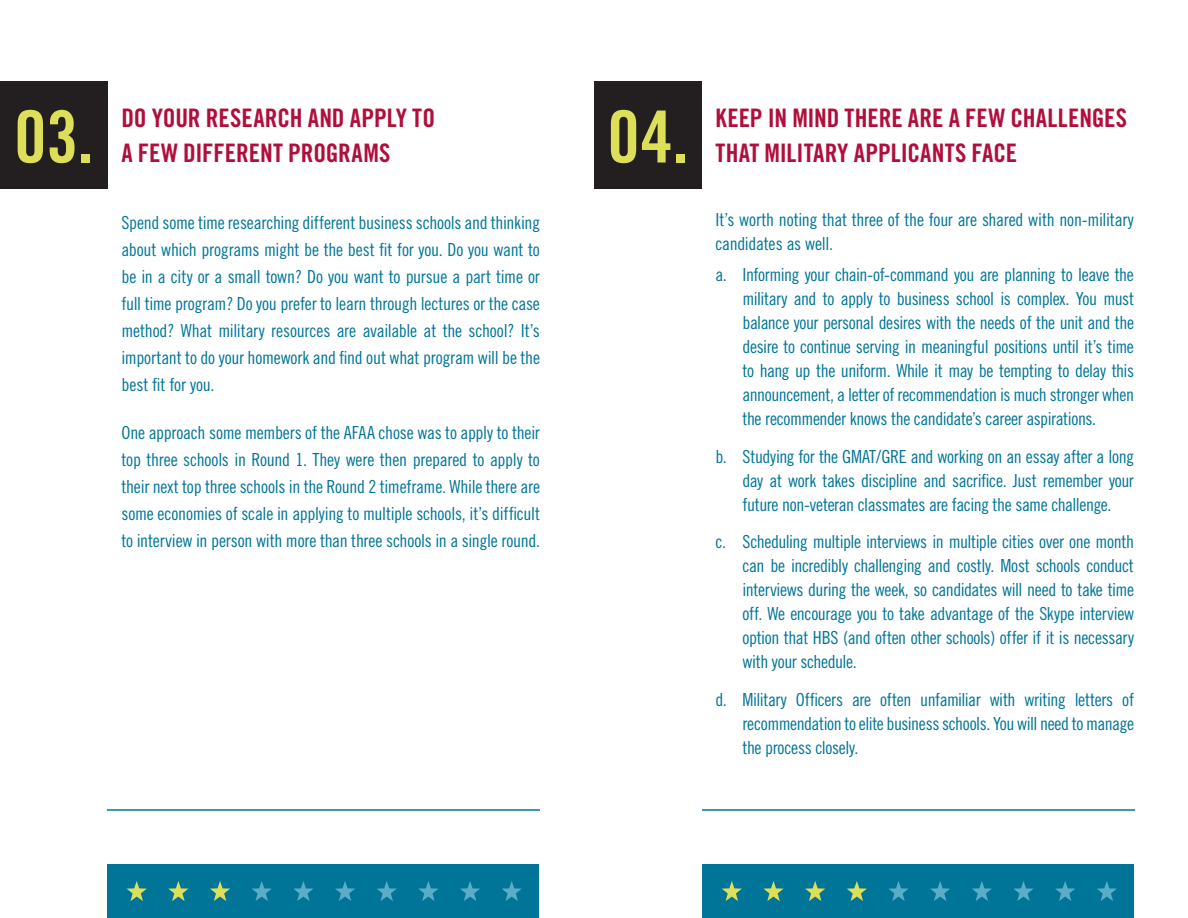
<style>
.page{position:relative;width:1188px;height:918px;background:#fff}
.page>*{position:absolute;margin:0;border:0;box-sizing:border-box;transform-origin:0 0}
.Body_Copy{font:72px "Trade Gothic Bold Cond Twenty";color:#dedf59}
.Tip_name{font:25.5px/34.5px "Trade Gothic Bold Cond Twenty";color:#b10e3b}
.Body_Copy-2{font:18px/24px "Trade Gothic Cond Eighteen";letter-spacing:-.02em;color:#007598;text-align:justify}
</style>
<div class="page">
<div style="left:0;top:81px;width:108px;height:108px;background:#231f20"></div>
<div style="left:594px;top:81px;width:108px;height:108px;background:#231f20"></div>
<div style="left:107px;top:864px;width:432px;height:54px;background:#007598"></div>
<div style="left:702px;top:864px;width:432px;height:54px;background:#007598"></div>
<svg style="left:127px;top:881px;width:20px;height:20px"></svg>
<svg style="left:722px;top:881px;width:20px;height:20px"></svg>
<svg style="left:168px;top:881px;width:21px;height:20px"></svg>
<svg style="left:763px;top:881px;width:21px;height:20px"></svg>
<svg style="left:210px;top:881px;width:20px;height:20px"></svg>
<svg style="left:805px;top:881px;width:20px;height:20px"></svg>
<svg style="left:252px;top:881px;width:20px;height:20px"></svg>
<svg style="left:847px;top:881px;width:20px;height:20px"></svg>
<svg style="left:293px;top:881px;width:20px;height:20px"></svg>
<svg style="left:888px;top:881px;width:21px;height:20px"></svg>
<svg style="left:335px;top:881px;width:20px;height:20px"></svg>
<svg style="left:930px;top:881px;width:20px;height:20px"></svg>
<svg style="left:377px;top:881px;width:20px;height:20px"></svg>
<svg style="left:972px;top:881px;width:20px;height:20px"></svg>
<svg style="left:418px;top:881px;width:20px;height:20px"></svg>
<svg style="left:1013px;top:881px;width:21px;height:20px"></svg>
<svg style="left:460px;top:881px;width:20px;height:20px"></svg>
<svg style="left:1055px;top:881px;width:20px;height:20px"></svg>
<svg style="left:502px;top:881px;width:20px;height:20px"></svg>
<svg style="left:1097px;top:881px;width:20px;height:20px"></svg>
<hr style="left:107px;top:809px;width:433px;height:2px;background:#007598">
<hr style="left:702px;top:809px;width:433px;height:2px;background:#007598">
<p class="Tip_name" style="left:122px;top:101px;width:315px">DO YOUR RESEARCH AND APPLY TO<br>A FEW DIFFERENT PROGRAMS</p>
<p class="Body_Copy" style="left:14px;top:93px;width:81px">03.</p>
<p class="Body_Copy" style="left:608px;top:93px;width:82px">04.</p>
<p class="Tip_name" style="left:716px;top:101px;width:413px">KEEP IN MIND THERE ARE A FEW CHALLENGES<br>THAT MILITARY APPLICANTS FACE</p>
<p class="Body_Copy-2" style="left:122px;top:209px;width:420px;line-height:27px">Spend some time researching different business schools and thinking about which programs might be the best fit for you. Do you want to be in a city or a small town? Do you want to pursue a part time or full time program? Do you prefer to learn through lectures or the case method? What military resources are available at the school? It’s important to do your homework and find out what program will be the best fit for you.</p>
<p class="Body_Copy-2" style="left:122px;top:419px;width:420px;line-height:27px">One approach some members of the AFAA chose was to apply to their top three schools in Round 1. They were then prepared to apply to their next top three schools in the Round 2 timeframe. While there are some economies of scale in applying to multiple schools, it’s difficult to interview in person with more than three schools in a single round.</p>
<p class="Body_Copy-2" style="left:716px;top:208px;width:420px">It’s worth noting that three of the four are shared with non-military candidates as well.</p>
<p class="Body_Copy-2" style="left:743px;top:263px;width:393px;text-indent:-27px">a. Informing your chain-of-command you are planning to leave the military and to apply to business school is complex. You must balance your personal desires with the needs of the unit and the desire to continue serving in meaningful positions until it’s time to hang up the uniform. While it may be tempting to delay this announcement, a letter of recommendation is much stronger when the recommender knows the candidate’s career aspirations.</p>
<p class="Body_Copy-2" style="left:743px;top:444px;width:393px;text-indent:-27px">b. Studying for the GMAT/GRE and working on an essay after a long day at work takes discipline and sacrifice. Just remember your future non-veteran classmates are facing the same challenge.</p>
<p class="Body_Copy-2" style="left:743px;top:530px;width:393px;text-indent:-27px">c. Scheduling multiple interviews in multiple cities over one month can be incredibly challenging and costly. Most schools conduct interviews during the week, so candidates will need to take time off. We encourage you to take advantage of the Skype interview option that HBS (and often other schools) offer if it is necessary with your schedule.</p>
<p class="Body_Copy-2" style="left:743px;top:687px;width:393px;text-indent:-27px">d. Military Officers are often unfamiliar with writing letters of recommendation to elite business schools. You will need to manage the process closely.</p>
</div>
